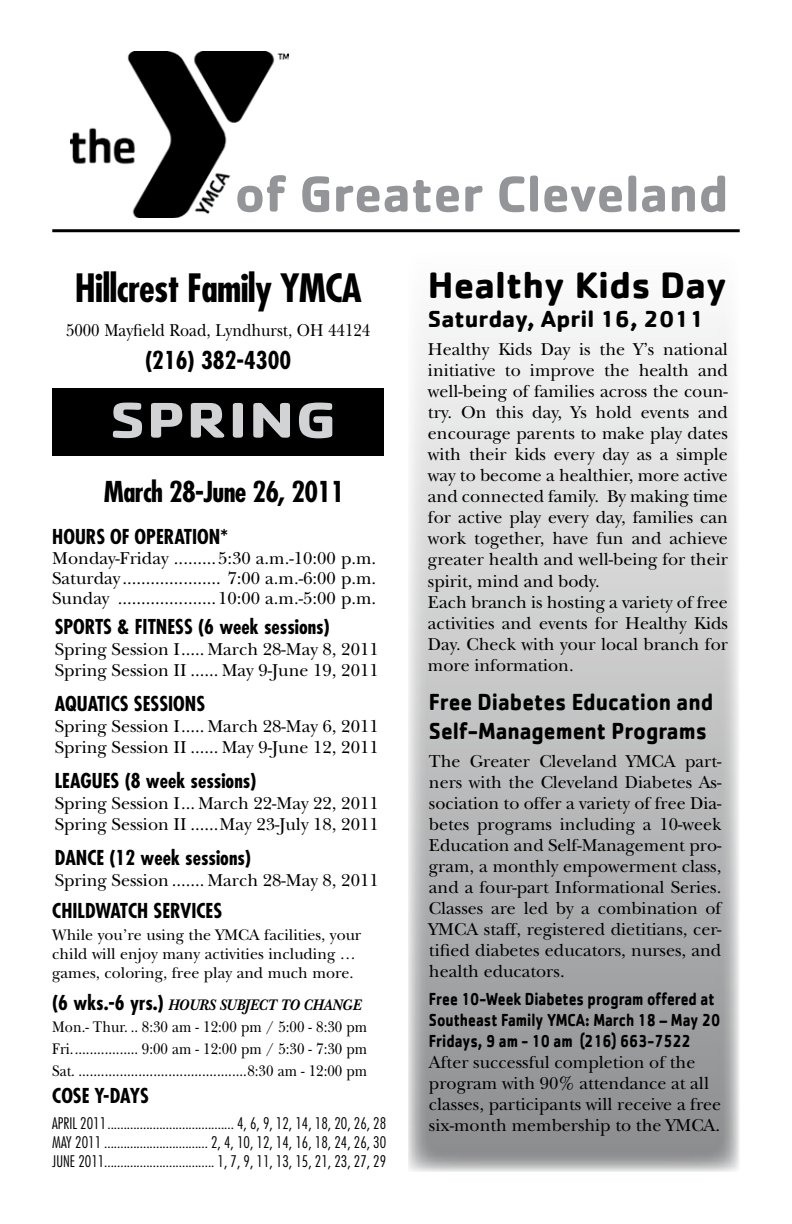
<style>
.page{position:relative;width:792px;height:1224px;background:#fff}
.page>*{position:absolute;margin:0;border:0;box-sizing:border-box;transform-origin:0 0}
.t1{font:700 52.2px "Cachet";color:#939598}
.t2{font:700 52px "Cachet";letter-spacing:.01em;color:#d1d3d4;scale:1.25 1}
.t3{font:700 condensed 38px "Futura";letter-spacing:-.02em;color:#000}
.t4{font:700 38px "Cachet";color:#000}
.t5{font:700 condensed 28px "Futura";letter-spacing:-.025em;color:#000}
.t6{font:700 24px/28.8px "Cachet";color:#000;scale:.9 1}
.t7{font:700 24px "Cachet";color:#000}
.t8{font:700 condensed 24px "Futura";color:#000}
.t9{font:700 condensed 20px "Futura";color:#000}
.t10{font:18px/21px "New Baskerville";color:#000}
.t11{font:700 18px/21px "Cachet";color:#000;scale:.8 1}
.t12{font:18px "New Baskerville";color:#000;scale:.9 1}
.t13{font:16px/22px "New Baskerville";color:#000;scale:.9 1}
.t14{font:16px/19.2px "New Baskerville";color:#000}
.t15{font:300 condensed 15.6px/18.8px "Futura";color:#000;text-align:justify}
.s1{font-family:"Futura";font-weight:700;font-stretch:condensed;font-size:20px}
.s2{font-weight:700;font-style:italic}
</style>
<div class="page">
<img style="left:71px;top:52px;width:217px;height:165px">
<div style="left:52px;top:388px;width:332px;height:67px;background:#000"></div>
<hr style="left:52px;top:229px;width:688px;height:3px;background:#000">
<svg style="left:408px;top:323px;width:332px;height:849px;background:#c2c2c3"></svg>
<h1 class="t1" style="left:235px;top:160px;width:495px">of Greater Cleveland</h1>
<h3 class="t3" style="left:75px;top:264px;width:289px">Hillcrest Family YMCA</h3>
<p class="t12" style="left:66px;top:319px;width:340px">5000 Mayfield Road, Lyndhurst, OH 44124</p>
<h3 class="t8" style="left:145px;top:345px;width:148px">(216) 382-4300</h3>
<h2 class="t2" style="left:109px;top:387px;width:183px">SPRING</h2>
<h3 class="t5" style="left:104px;top:474px;width:242px">March 28-June 26, 2011</h3>
<p class="t9" style="left:52px;top:524px;width:177px">Hours of Operation*</p>
<p class="t10" style="left:52px;top:548px;width:325px;line-height:20px;text-align:justify">Monday-Friday .........5:30 a.m.-10:00 p.m.<br>Saturday ..................... 7:00 a.m.-6:00 p.m.<br>Sunday .....................10:00 a.m.-5:00 p.m.</p>
<p class="t9" style="left:55px;top:615px;width:277px">sports &amp; fitness (6 week sessions)</p>
<p class="t10" style="left:55px;top:639px;width:325px">Spring Session I..... March 28-May 8, 2011<br>Spring Session II ...... May 9-June 19, 2011</p>
<p class="t9" style="left:55px;top:691px;width:89px">AQUATICS SESSIONS</p>
<p class="t10" style="left:55px;top:716px;width:325px">Spring Session I..... March 28-May 6, 2011<br>Spring Session II ...... May 9-June 12, 2011</p>
<p class="t9" style="left:55px;top:768px;width:203px">Leagues (8 week sessions)</p>
<p class="t10" style="left:55px;top:793px;width:326px">Spring Session I... March 22-May 22, 2011<br>Spring Session II ......May 23-July 18, 2011</p>
<p class="t9" style="left:55px;top:845px;width:198px">dance (12 week sessions)</p>
<p class="t10" style="left:55px;top:870px;width:325px">Spring Session ....... March 28-May 8, 2011</p>
<p class="t9" style="left:52px;top:898px;width:162px">CHILDWATCH SERVICES</p>
<p class="t14" style="left:52px;top:925px;width:311px">While you’re using the YMCA facilities, your child will enjoy many activities including … games, coloring, free play and much more.</p>
<p class="t13" style="left:52px;top:994px;width:352px"><span class="s1">(6 wks.-6 yrs.)</span> <span class="s2">HOURS SUBJECT TO CHANGE </span>Mon.- Thur. .. 8:30 am - 12:00 pm / 5:00 - 8:30 pm Fri.................. 9:00 am - 12:00 pm / 5:30 - 7:30 pm Sat. .............................................8:30 am - 12:00 pm</p>
<p class="t9" style="left:52px;top:1084px;width:97px">COSE Y-DAYS</p>
<p class="t15" style="left:52px;top:1114px;width:336px">April 2011....................................... 4, 6, 9, 12, 14, 18, 20, 26, 28<br>MAY 2011 ................................ 2, 4, 10, 12, 14, 16, 18, 24, 26, 30<br>JUNE 2011.................................. 1, 7, 9, 11, 13, 15, 21, 23, 27, 29</p>
<h3 class="t4" style="left:428px;top:261px;width:301px">Healthy Kids Day</h3>
<h3 class="t7" style="left:428px;top:304px;width:278px">Saturday, April 16, 2011</h3>
<p class="t10" style="left:428px;top:339px;width:302px">Healthy Kids Day is the Y’s national initiative to improve the health and well-being of families across the coun&shy;try. On this day, Ys hold events and encourage parents to make play dates with their kids every day as a simple way to become a healthier, more active and connected family. By making time for active play every day, families can work together, have fun and achieve greater health and well-being for their spirit, mind and body.<br>Each branch is hosting a variety of free activities and events for Healthy Kids Day. Check with your local branch for more information.</p>
<h3 class="t6" style="left:429px;top:687px;width:317px">Free Diabetes Education and<br>Self-Management Programs</h3>
<p class="t10" style="left:429px;top:751px;width:294px;text-align:justify">The Greater Cleveland YMCA part&shy;ners with the Cleveland Diabetes As&shy;sociation to offer a variety of free Dia&shy;betes programs including a 10-week Education and Self-Management pro&shy;gram, a monthly empowerment class, and a four-part Informational Series.<br>Classes are led by a combination of YMCA staff, registered dietitians, cer&shy;tified diabetes educators, nurses, and health educators.</p>
<p class="t11" style="left:429px;top:988px;width:366px">Free 10-Week Diabetes program offered at<br>Southeast Family YMCA: March 18 – May 20<br>Fridays, 9 am - 10 am (216) 663-7522</p>
<p class="t10" style="left:429px;top:1052px;width:294px">After successful completion of the program with 90% attendance at all classes, participants will receive a free six-month membership to the YMCA.</p>
</div>
